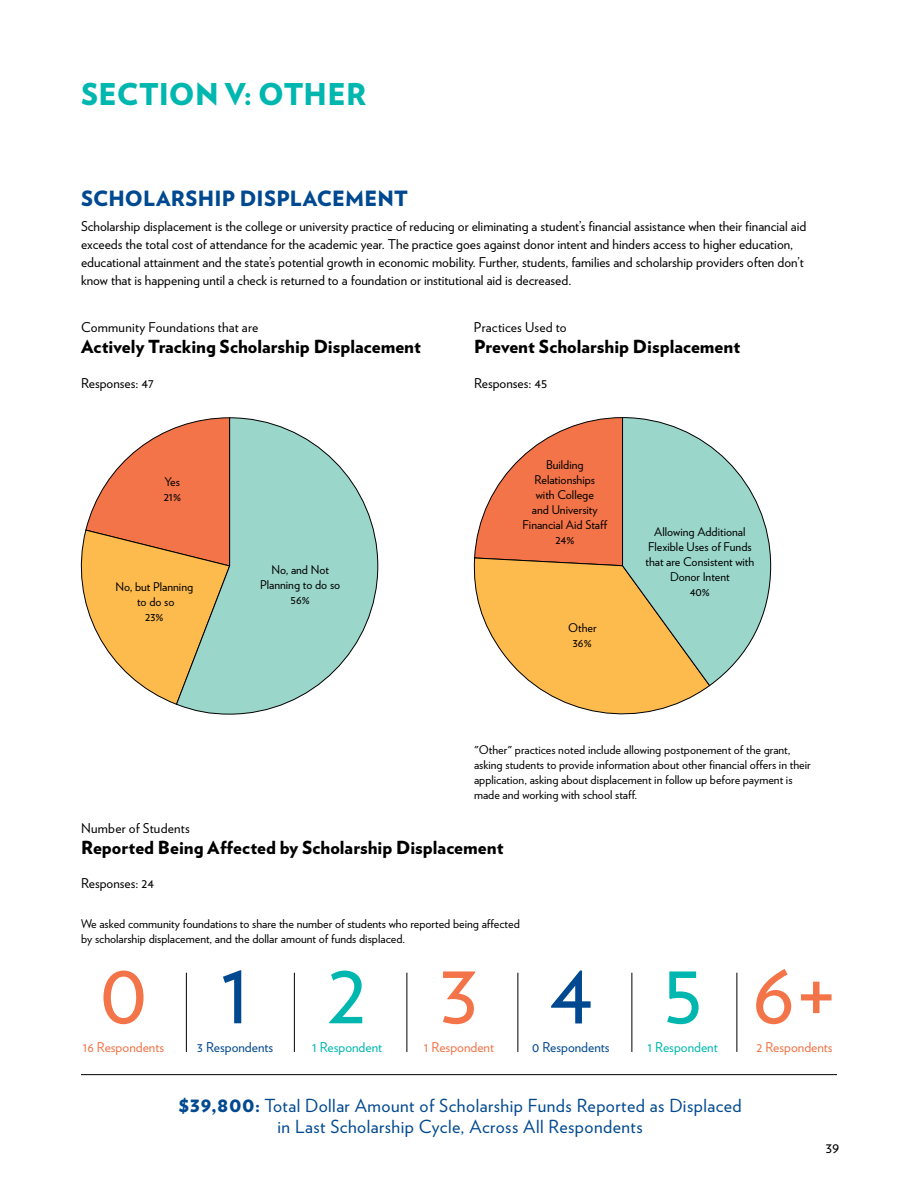
<style>
.page{position:relative;width:918px;height:1188px;background:#fff}
.page>*{position:absolute;margin:0;border:0;box-sizing:border-box;transform-origin:0 0}
.t1{font:90px "Verlag";color:#f37448}
.t2{font:90px "Verlag";color:#004990}
.t3{font:90px "Verlag";color:#00b7af}
.t4{font:900 30px "Verlag";letter-spacing:.005em;color:#00b7af}
.t5{font:900 21px "Verlag";letter-spacing:.01em;color:#004990}
.t6{font:900 18px "Verlag";color:#000}
.t7{font:18px/21px "Verlag";letter-spacing:.025em;color:#004990;text-align:center}
.t8{font:15px "Verlag";color:#000}
.t9{font:13.5px/18px "Verlag";color:#000}
.t10{font:13.5px "Verlag";color:#f37448}
.t11{font:13.5px "Verlag";color:#004990}
.t12{font:13.5px "Verlag";color:#00b7af}
.t13{font:13.5px "Verlag";letter-spacing:.02em;color:#000}
.t14{font:12px/15px "Verlag";color:#000;text-align:center}
.s1{font-weight:900;font-size:21px}
.s2{font-weight:900}
</style>
<div class="page">
<hr style="left:186px;top:973px;width:1px;height:79px;background:#000">
<svg style="left:80px;top:427px;width:96px;height:278px"></svg>
<svg style="left:176px;top:417px;width:203px;height:298px"></svg>
<svg style="left:473px;top:417px;width:298px;height:298px"></svg>
<hr style="left:294px;top:973px;width:1px;height:79px;background:#000">
<hr style="left:406px;top:973px;width:1px;height:79px;background:#000">
<hr style="left:518px;top:973px;width:1px;height:79px;background:#000">
<hr style="left:632px;top:973px;width:1px;height:79px;background:#000">
<hr style="left:81px;top:1074px;width:756px;height:1px;background:#000">
<hr style="left:736px;top:973px;width:1px;height:79px;background:#000">
<h2 class="t4" style="left:81px;top:69px;width:287px">SECTION V: OTHER</h2>
<h3 class="t5" style="left:81px;top:181px;width:329px">SCHOLARSHIP DISPLACEMENT</h3>
<p class="t9" style="left:81px;top:216px;width:727px">Scholarship displacement is the college or university practice of reducing or eliminating a student’s financial assistance when their financial aid exceeds the total cost of attendance for the academic year. The practice goes against donor intent and hinders access to higher education, educational attainment and the state’s potential growth in economic mobility. Further, students, families and scholarship providers often don’t know that is happening until a check is returned to a foundation or institutional aid is decreased.</p>
<p class="t9" style="left:474px;top:318px;width:94px">Practices Used to</p>
<h3 class="t6" style="left:474px;top:332px;width:268px">Prevent Scholarship Displacement</h3>
<p class="t9" style="left:474px;top:373px;width:75px">Responses: 45</p>
<p class="t9" style="left:81px;top:318px;width:179px">Community Foundations that are</p>
<h3 class="t6" style="left:81px;top:332px;width:342px">Actively Tracking Scholarship Displacement</h3>
<p class="t9" style="left:81px;top:373px;width:74px">Responses: 47</p>
<p class="t14" style="left:164px;top:474px;width:19px;text-align:left">Yes<br>21%</p>
<p class="t14" style="left:116px;top:578px;width:79px">No, but Planning to do so<br>23%</p>
<p class="t14" style="left:260px;top:562px;width:82px">No, and Not<br>Planning to do so<br>56%</p>
<p class="t14" style="left:523px;top:456px;width:86px">Building<br>Relationships<br>with College<br>and University<br>Financial Aid Staff<br>24%</p>
<p class="t14" style="left:568px;top:619px;width:30px">Other<br>36%</p>
<p class="t14" style="left:645px;top:523px;width:110px">Allowing Additional<br>Flexible Uses of Funds that are Consistent with<br>Donor Intent<br>40%</p>
<p class="t14" style="left:474px;top:742px;width:338px;text-align:left">"Other" practices noted include allowing postponement of the grant, asking students to provide information about other financial offers in their application, asking about displacement in follow up before payment is made and working with school staff.</p>
<p class="t13" style="left:81px;top:818px;width:110px">Number of Students</p>
<h3 class="t6" style="left:81px;top:833px;width:424px">Reported Being Affected by Scholarship Displacement</h3>
<p class="t9" style="left:81px;top:874px;width:74px">Responses: 24</p>
<p class="t14" style="left:81px;top:915px;width:440px;text-align:left">We asked community foundations to share the number of students who reported being affected by scholarship displacement, and the dollar amount of funds displaced.</p>
<h1 class="t1" style="left:100px;top:924px;width:49px">0</h1>
<p class="t10" style="left:83px;top:1037px;width:83px">16 Respondents</p>
<h1 class="t2" style="left:220px;top:924px;width:32px">1</h1>
<p class="t11" style="left:197px;top:1037px;width:77px">3 Respondents</p>
<h1 class="t3" style="left:328px;top:924px;width:41px">2</h1>
<p class="t12" style="left:312px;top:1037px;width:72px">1 Respondent</p>
<h1 class="t1" style="left:440px;top:924px;width:39px">3</h1>
<p class="t10" style="left:424px;top:1037px;width:72px">1 Respondent</p>
<h1 class="t2" style="left:549px;top:924px;width:45px">4</h1>
<p class="t11" style="left:532px;top:1037px;width:79px">0 Respondents</p>
<h1 class="t3" style="left:662px;top:924px;width:43px">5</h1>
<p class="t12" style="left:648px;top:1037px;width:72px">1 Respondent</p>
<h1 class="t1" style="left:752px;top:924px;width:86px">6+</h1>
<p class="t10" style="left:757px;top:1037px;width:78px">2 Respondents</p>
<h3 class="t7" style="left:178px;top:1094px;width:565px"><span class="s1">$39,800</span><span class="s2">:</span> Total Dollar Amount of Scholarship Funds Reported as Displaced in Last Scholarship Cycle, Across All Respondents</h3>
<p class="t8" style="left:826px;top:1136px;width:15px">39</p>
</div>
